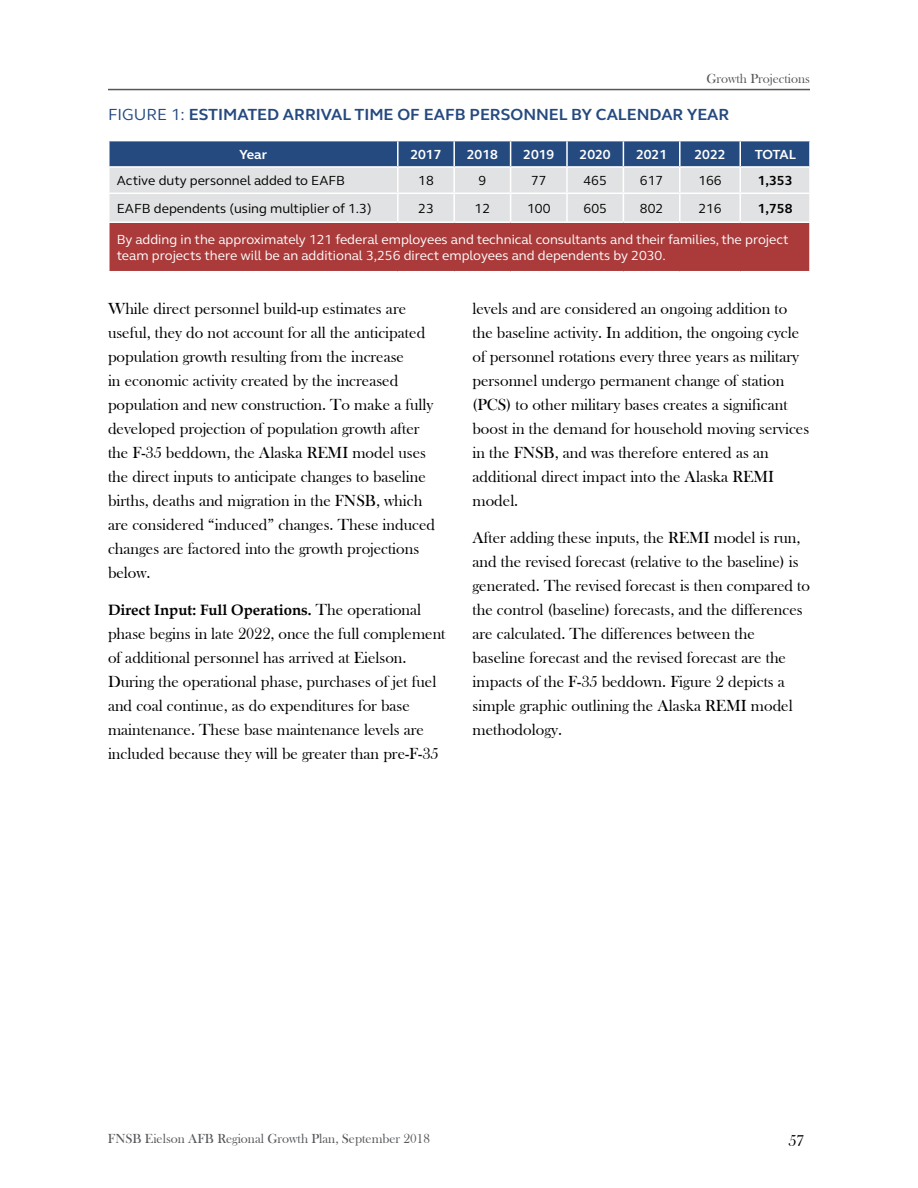
<style>
.page{position:relative;width:918px;height:1188px;background:#fff}
.page>*{position:absolute;margin:0;border:0;box-sizing:border-box;transform-origin:0 0}
.t1{font:16.5px/24px "Bask Old Face";color:#000}
.t2{font:700 16.5px "FS Elliot Pro";color:#254a7f}
.t3{font:700 15px "Book Antiqua";color:#000}
.t4{font:13.5px/16.2px "FS Elliot Pro";color:#fff}
.t5{font:13.5px "FS Elliot Pro";color:#000}
.t6{font:13.5px "Bask Old Face";color:#55575a}
.t7{font:700 13.5px "FS Elliot Pro";color:#fff}
.t8{font:700 13.5px "FS Elliot Pro";color:#000}
.s1{font-weight:400}
.s2{font-family:"Bask Old Face";font-weight:400;font-size:16.5px}
</style>
<div class="page">
<hr style="left:108px;top:89px;width:702px;height:1px;background:#55575a">
<div style="left:109px;top:222px;width:701px;height:50px;background:#ab3b3b"></div>
<hr style="left:809px;top:223px;width:2px;height:48px;background:#fff">
<svg style="left:109px;top:141px;width:700px;height:80px;background:#a9b5c5"></svg>
<hr style="left:740px;top:166px;width:71px;height:2px;background:#fff">
<hr style="left:108px;top:221px;width:290px;height:2px;background:#fff">
<hr style="left:108px;top:223px;width:2px;height:48px;background:#fff">
<hr style="left:398px;top:221px;width:56px;height:2px;background:#fff">
<hr style="left:454px;top:221px;width:57px;height:2px;background:#fff">
<hr style="left:511px;top:221px;width:56px;height:2px;background:#fff">
<hr style="left:567px;top:221px;width:56px;height:2px;background:#fff">
<hr style="left:623px;top:221px;width:57px;height:2px;background:#fff">
<hr style="left:680px;top:221px;width:60px;height:2px;background:#fff">
<hr style="left:740px;top:221px;width:71px;height:2px;background:#fff">
<hr style="left:108px;top:271px;width:290px;height:1px;background:#fff">
<hr style="left:398px;top:271px;width:56px;height:1px;background:#fff">
<hr style="left:454px;top:271px;width:57px;height:1px;background:#fff">
<hr style="left:511px;top:271px;width:56px;height:1px;background:#fff">
<hr style="left:567px;top:271px;width:56px;height:1px;background:#fff">
<hr style="left:623px;top:271px;width:57px;height:1px;background:#fff">
<hr style="left:680px;top:271px;width:60px;height:1px;background:#fff">
<hr style="left:740px;top:271px;width:71px;height:1px;background:#fff">
<p class="t6" style="left:706px;top:71px;width:105px">Growth Projections</p>
<p class="t2" style="left:108px;top:104px;width:623px"><span class="s1">FIGURE 1:</span> ESTIMATED ARRIVAL TIME OF EAFB PERSONNEL BY CALENDAR YEAR</p>
<p class="t7" style="left:240px;top:145px;width:29px">Year</p>
<p class="t7" style="left:410px;top:145px;width:33px">2017</p>
<p class="t7" style="left:467px;top:145px;width:33px">2018</p>
<p class="t7" style="left:523px;top:145px;width:33px">2019</p>
<p class="t7" style="left:580px;top:145px;width:33px">2020</p>
<p class="t7" style="left:636px;top:145px;width:33px">2021</p>
<p class="t7" style="left:694px;top:145px;width:33px">2022</p>
<p class="t7" style="left:755px;top:145px;width:43px">TOTAL</p>
<p class="t5" style="left:117px;top:172px;width:230px">Active duty personnel added to EAFB</p>
<p class="t5" style="left:418px;top:172px;width:17px">18</p>
<p class="t5" style="left:479px;top:172px;width:9px">9</p>
<p class="t5" style="left:531px;top:172px;width:17px">77</p>
<p class="t5" style="left:584px;top:172px;width:25px">465</p>
<p class="t5" style="left:640px;top:172px;width:25px">617</p>
<p class="t5" style="left:698px;top:172px;width:25px">166</p>
<p class="t8" style="left:758px;top:172px;width:36px">1,353</p>
<p class="t5" style="left:117px;top:199px;width:256px">EAFB dependents (using multiplier of 1.3)</p>
<p class="t5" style="left:418px;top:199px;width:17px">23</p>
<p class="t5" style="left:475px;top:199px;width:17px">12</p>
<p class="t5" style="left:527px;top:199px;width:25px">100</p>
<p class="t5" style="left:584px;top:199px;width:25px">605</p>
<p class="t5" style="left:640px;top:199px;width:25px">802</p>
<p class="t5" style="left:698px;top:199px;width:25px">216</p>
<p class="t8" style="left:758px;top:199px;width:36px">1,758</p>
<p class="t4" style="left:117px;top:231px;width:673px">By adding in the approximately 121 federal employees and technical consultants and their families, the project team projects there will be an additional 3,256 direct employees and dependents by 2030.</p>
<p class="t1" style="left:108px;top:297px;width:329px">While direct personnel build-up estimates are useful, they do not account for all the anticipated population growth resulting from the increase<br>in economic activity created by the increased population and new construction. To make a fully developed projection of population growth after the F-35 beddown, the Alaska REMI model uses the direct inputs to anticipate changes to baseline births, deaths and migration in the FNSB, which are considered “induced” changes. These induced changes are factored into the growth projections below.</p>
<p class="t3" style="left:108px;top:600px;width:315px">Direct Input: Full Operations. <span class="s2">The operational</span></p>
<p class="t1" style="left:108px;top:622px;width:339px">phase begins in late 2022, once the full complement of additional personnel has arrived at Eielson.<br>During the operational phase, purchases of jet fuel and coal continue, as do expenditures for base maintenance. These base maintenance levels are included because they will be greater than pre-F-35</p>
<p class="t1" style="left:472px;top:297px;width:338px">levels and are considered an ongoing addition to the baseline activity. In addition, the ongoing cycle of personnel rotations every three years as military personnel undergo permanent change of station (PCS) to other military bases creates a significant boost in the demand for household moving services in the FNSB, and was therefore entered as an additional direct impact into the Alaska REMI model.</p>
<p class="t1" style="left:472px;top:526px;width:339px">After adding these inputs, the REMI model is run, and the revised forecast (relative to the baseline) is generated. The revised forecast is then compared to the control (baseline) forecasts, and the differences are calculated. The differences between the baseline forecast and the revised forecast are the impacts of the F-35 beddown. Figure 2 depicts a simple graphic outlining the Alaska REMI model methodology.</p>
<p class="t6" style="left:108px;top:1131px;width:324px">FNSB Eielson AFB Regional Growth Plan, September 2018</p>
<p class="t1" style="left:788px;top:1129px;width:18px">57</p>
</div>
